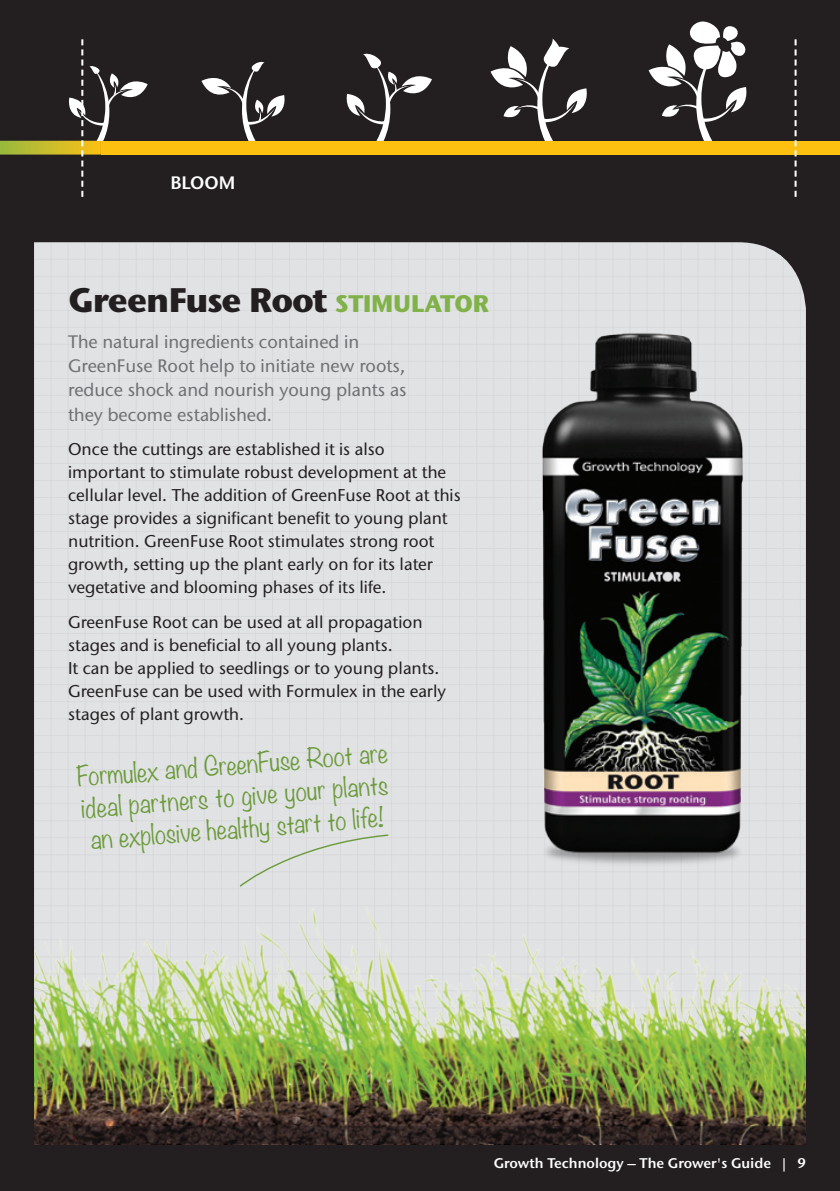
<style>
.page{position:relative;width:840px;height:1191px;background:#fff}
.page>*{position:absolute;margin:0;border:0;box-sizing:border-box;transform-origin:0 0}
.t1{font:700 34px "Stone Sans ITC Pro";letter-spacing:-.03em;color:#231f20}
.t2{font:300 24.2px/32px "Noteworthy";color:#6b9b3b;text-align:justify}
.t3{font:500 18px/24.4px "Stone Sans ITC Pro";color:#6f7073}
.t4{font:600 18px "Stone Sans ITC Pro";color:#fff}
.t5{font:500 17px/23px "Stone Sans ITC Pro";color:#231f20}
.t6{font:600 14px "Stone Sans ITC Pro";color:#fff}
.s1{font-size:24px;color:#80b249}
</style>
<div class="page">
<div style="left:0;top:0;width:839px;height:1191px;background:#231f20"></div>
<div style="left:101px;top:141px;width:80px;height:14px;background:#fdc011"></div>
<div style="left:181px;top:141px;width:81px;height:14px;background:#fdc011"></div>
<div style="left:262px;top:141px;width:81px;height:14px;background:#fdc011"></div>
<div style="left:343px;top:141px;width:80px;height:14px;background:#fdc011"></div>
<div style="left:423px;top:141px;width:81px;height:14px;background:#fdc011"></div>
<div style="left:504px;top:141px;width:80px;height:14px;background:#fdc011"></div>
<div style="left:584px;top:141px;width:81px;height:14px;background:#fdc011"></div>
<div style="left:595px;top:141px;width:244px;height:14px;background:#fdc011"></div>
<svg style="left:346px;top:54px;width:85px;height:87px"></svg>
<svg style="left:648px;top:21px;width:99px;height:120px"></svg>
<svg style="left:490px;top:38px;width:97px;height:103px"></svg>
<svg style="left:201px;top:62px;width:84px;height:79px"></svg>
<svg style="left:0;top:39px;width:148px;height:158px"></svg>
<svg style="left:794px;top:39px;width:2px;height:158px"></svg>
<div style="left:34px;top:242px;width:771px;height:625px;background:#e1e2e4"></div>
<img style="left:34px;top:867px;width:771px;height:260px">
<svg style="left:239px;top:833px;width:150px;height:54px;background:#dcdfde"></svg>
<svg style="left:34px;top:1127px;width:771px;height:17px"></svg>
<img style="left:507px;top:299px;width:269px;height:587px">
<p class="t4" style="left:170px;top:171px;width:67px">BLOOM</p>
<h1 class="t1" style="left:68px;top:278px;width:422px">GreenFuse Root <span class="s1">STIMULATOR</span></h1>
<p class="t3" style="left:68px;top:329px;width:340px">The natural ingredients contained in GreenFuse Root help to initiate new roots, reduce shock and nourish young plants as they become established.</p>
<p class="t5" style="left:68px;top:437px;width:394px">Once the cuttings are established it is also important to stimulate robust development at the cellular level. The addition of GreenFuse Root at this stage provides a significant benefit to young plant nutrition. GreenFuse Root stimulates strong root growth, setting up the plant early on for its later vegetative and blooming phases of its life.</p>
<p class="t5" style="left:68px;top:610px;width:379px">GreenFuse Root can be used at all propagation stages and is beneficial to all young plants.<br>It can be applied to seedlings or to young plants.<br>GreenFuse can be used with Formulex in the early stages of plant growth.</p>
<h2 class="t2" style="left:75px;top:761px;width:313px;rotate:-5deg">Formulex and GreenFuse Root are ideal partners to give your plants an explosive healthy start to life!</h2>
<p class="t6" style="left:493px;top:1154px;width:313px">Growth Technology – The Grower's Guide | 9</p>
</div>
